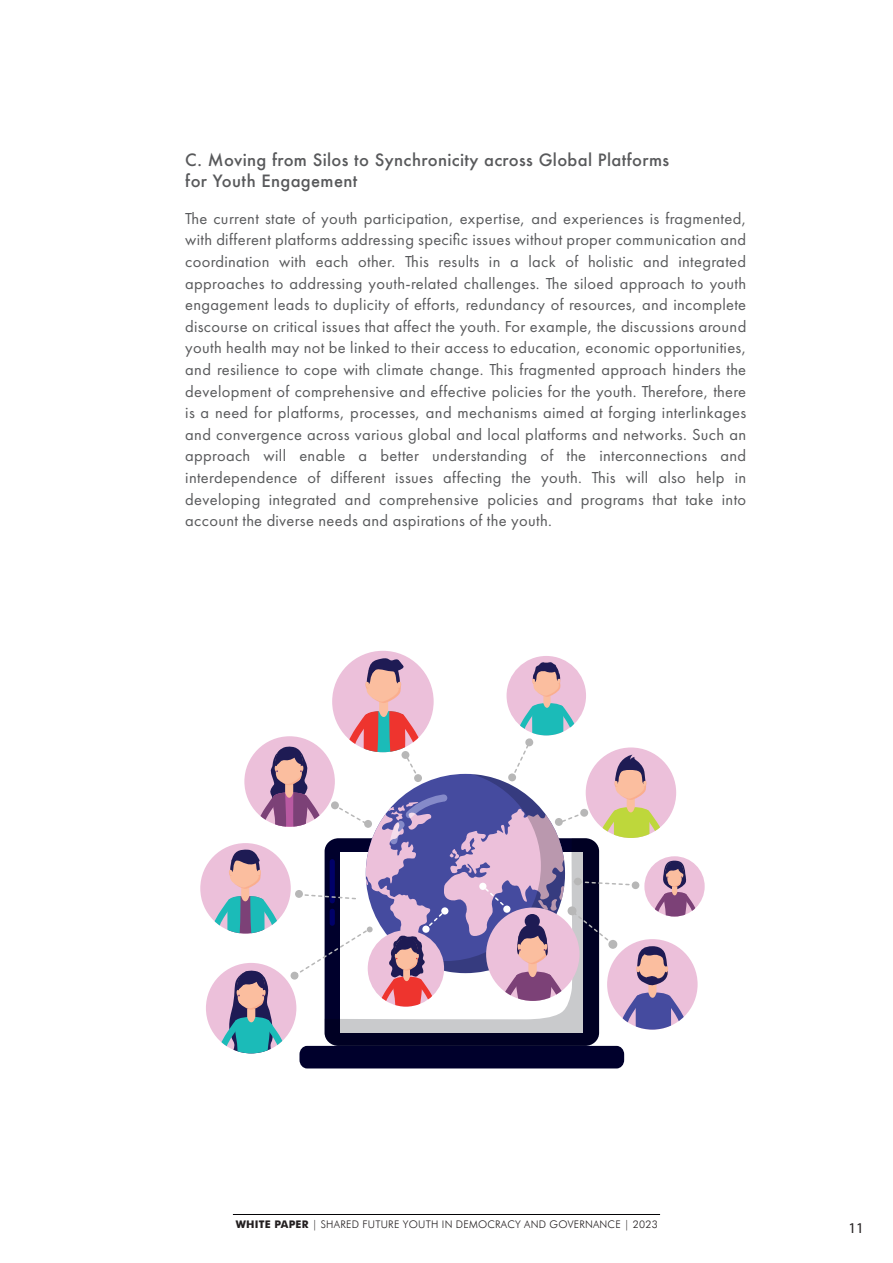
<style>
.page{position:relative;width:893px;height:1263px;background:#fff}
.page>*{position:absolute;margin:0;border:0;box-sizing:border-box;transform-origin:0 0}
.t1{font:16.5px/21.6px "Futura PT";letter-spacing:.02em;color:#58595b;text-align:justify}
.t2{font:500 16.5px/21.6px "Futura";letter-spacing:.02em;color:#58595b}
.t3{font:15px "Myriad Pro";color:#231f20}
.t4{font:300 10.5px "Futura BT";letter-spacing:.02em;color:#231f20}
.s1{font-weight:700}
</style>
<div class="page">
<hr style="left:233px;top:1214px;width:427px;height:1px;background:#040306">
<div style="left:299px;top:1046px;width:325px;height:22px;background:#00002c;border-radius:8px"></div>
<div style="left:200px;top:843px;width:91px;height:90px;background:#ecc0da;border-radius:50%"></div>
<div style="left:644px;top:856px;width:61px;height:60px;background:#ecc0da;border-radius:50%"></div>
<div style="left:206px;top:963px;width:90px;height:90px;background:#ecc0da;border-radius:50%"></div>
<svg style="left:213px;top:655px;width:484px;height:398px"></svg>
<div style="left:422px;top:925px;width:8px;height:8px;background:#fff;border-radius:50%"></div>
<div style="left:441px;top:907px;width:7px;height:7px;background:#fff;border-radius:50%"></div>
<p class="t2" style="left:185px;top:148px;width:485px">C. Moving from Silos to Synchronicity across Global Platforms for Youth Engagement</p>
<p class="t1" style="left:185px;top:207px;width:563px">The current state of youth participation, expertise, and experiences is fragmented, with different platforms addressing specific issues without proper communication and coordination with each other. This results in a lack of holistic and integrated approaches to addressing youth-related challenges. The siloed approach to youth engagement leads to duplicity of efforts, redundancy of resources, and incomplete discourse on critical issues that affect the youth. For example, the discussions around youth health may not be linked to their access to education, economic opportunities, and resilience to cope with climate change. This fragmented approach hinders the development of comprehensive and effective policies for the youth. Therefore, there is a need for platforms, processes, and mechanisms aimed at forging interlinkages and convergence across various global and local platforms and networks. Such an approach will enable a better understanding of the interconnections and interdependence of different issues affecting the youth. This will also help in developing integrated and comprehensive policies and programs that take into account the diverse needs and aspirations of the youth.</p>
<p class="t4" style="left:236px;top:1218px;width:423px"><span class="s1">WHITE PAPER</span> | SHARED FUTURE YOUTH IN DEMOCRACY AND GOVERNANCE | 2023</p>
<p class="t3" style="left:848px;top:1218px;width:17px">11</p>
</div>
